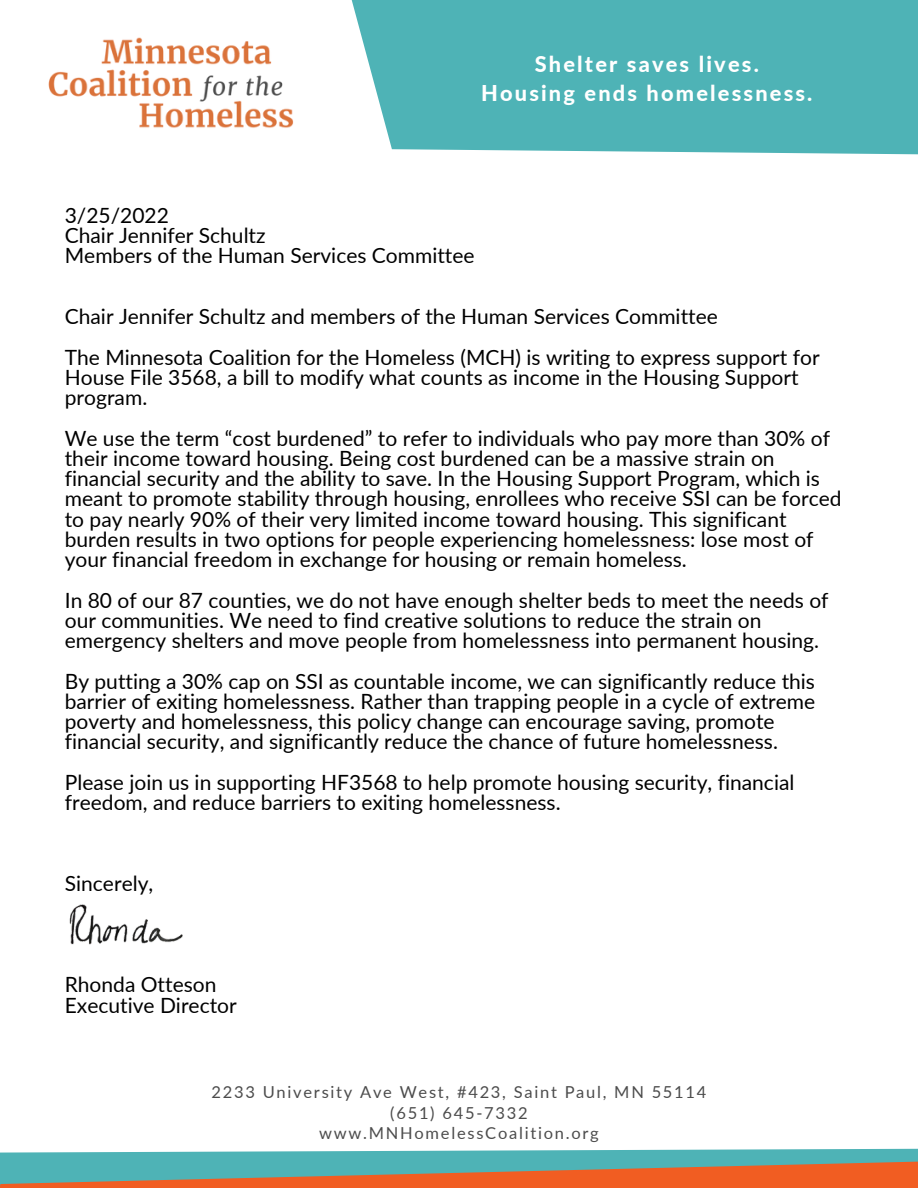
<style>
.page{position:relative;width:918px;height:1188px;background:#fff}
.page>*{position:absolute;margin:0;border:0;box-sizing:border-box;transform-origin:0 0}
.t1{font:800 21.75px "Lato";letter-spacing:.1em;color:#fff}
.t2{font:21px/20.2px "Lato";color:#000}
.t3{font:16.5px "Lato";letter-spacing:.105em;color:#4c4c4c}
</style>
<div class="page">
<svg style="left:0;top:1148px;width:918px;height:40px;background:#979783"></svg>
<svg style="left:351px;top:0;width:567px;height:155px;background:#5bb8bb"></svg>
<img style="left:48px;top:37px;width:246px;height:91px">
<img style="left:69px;top:904px;width:114px;height:41px">
<p class="t1" style="left:535px;top:50px;width:226px">Shelter saves lives.</p>
<p class="t1" style="left:481px;top:80px;width:333px">Housing ends homelessness.</p>
<p class="t2" style="left:65px;top:205px;width:106px">3/25/2022</p>
<p class="t2" style="left:65px;top:225px;width:202px">Chair Jennifer Schultz</p>
<p class="t2" style="left:65px;top:245px;width:411px">Members of the Human Services Committee</p>
<p class="t2" style="left:65px;top:306px;width:655px">Chair Jennifer Schultz and members of the Human Services Committee</p>
<p class="t2" style="left:65px;top:346px;width:756px">The Minnesota Coalition for the Homeless (MCH) is writing to express support for<br>House File 3568, a bill to modify what counts as income in the Housing Support program.</p>
<p class="t2" style="left:65px;top:427px;width:778px">We use the term “cost burdened” to refer to individuals who pay more than 30% of their income toward housing. Being cost burdened can be a massive strain on financial security and the ability to save. In the Housing Support Program, which is meant to promote stability through housing, enrollees who receive SSI can be forced to pay nearly 90% of their very limited income toward housing. This significant burden results in two options for people experiencing homelessness: lose most of your financial freedom in exchange for housing or remain homeless.</p>
<p class="t2" style="left:65px;top:589px;width:765px">In 80 of our 87 counties, we do not have enough shelter beds to meet the needs of our communities. We need to find creative solutions to reduce the strain on emergency shelters and move people from homelessness into permanent housing.</p>
<p class="t2" style="left:65px;top:670px;width:752px">By putting a 30% cap on SSI as countable income, we can significantly reduce this barrier of exiting homelessness. Rather than trapping people in a cycle of extreme poverty and homelessness, this policy change can encourage saving, promote financial security, and significantly reduce the chance of future homelessness.</p>
<p class="t2" style="left:65px;top:772px;width:731px">Please join us in supporting HF3568 to help promote housing security, financial freedom, and reduce barriers to exiting homelessness.</p>
<p class="t2" style="left:65px;top:873px;width:90px">Sincerely,</p>
<p class="t2" style="left:65px;top:974px;width:153px">Rhonda Otteson</p>
<p class="t2" style="left:65px;top:994px;width:174px">Executive Director</p>
<p class="t3" style="left:211px;top:1082px;width:497px">2233 University Ave West, #423, Saint Paul, MN 55114</p>
<p class="t3" style="left:390px;top:1102px;width:139px">(651) 645-7332</p>
<p class="t3" style="left:319px;top:1123px;width:281px">www.MNHomelessCoalition.org</p>
</div>
